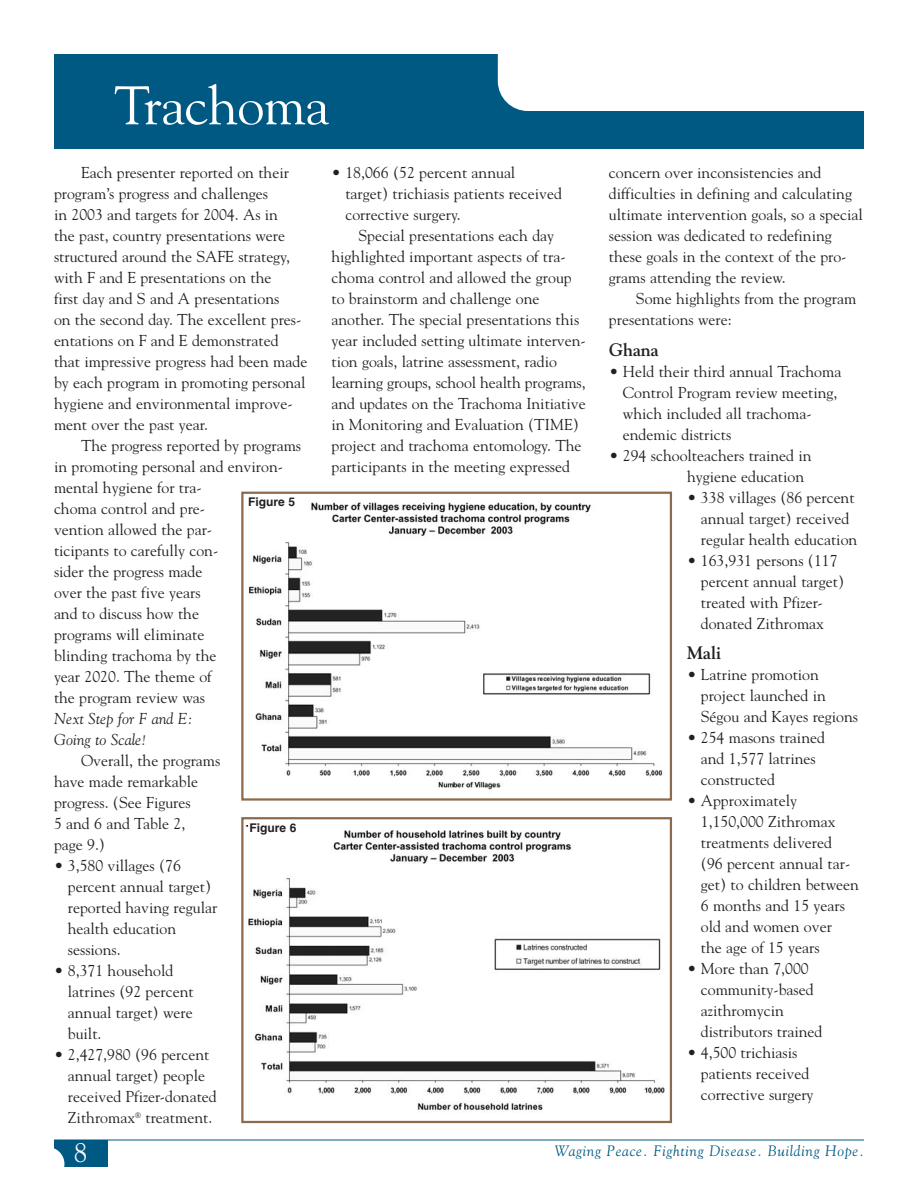
<style>
.page{position:relative;width:918px;height:1188px;background:#fff}
.page>*{position:absolute;margin:0;border:0;box-sizing:border-box;transform-origin:0 0}
.t1{font:54px "Goudy";letter-spacing:-.01em;color:#fff}
.t2{font:27px "Goudy";color:#fff}
.t3{font:18px "Goudy Bold Os F";color:#231f20}
.t4{font:15.75px/21px "Goudy";color:#231f20}
.t5{font:15.75px/21px "Goudy Italic Os F";color:#231f20}
.t6{font:15px "Goudy Italic Os F";letter-spacing:.05em;color:#005983}
.t7{font:700 12px "Helvetica";color:#231f20}
</style>
<div class="page">
<div style="left:54px;top:54px;width:810px;height:94px;background:#005983"></div>
<div style="left:498px;top:54px;width:366px;height:57px;background:#fff"></div>
<div style="left:54px;top:1140px;width:54px;height:27px;background:#005983"></div>
<div style="left:11px;top:1147px;width:53px;height:34px;background:#fff;border-radius:17px"></div>
<hr style="left:54px;top:1140px;width:810px;height:1px;background:#005983">
<div style="left:241px;top:492px;width:431px;height:309px;border:2px solid #8c6a4b"></div>
<img style="left:248px;top:502px;width:415px;height:288px">
<div style="left:248px;top:497px;width:49px;height:14px;background:#fff"></div>
<div style="left:241px;top:817px;width:431px;height:306px;border:2px solid #8c6a4b"></div>
<img style="left:245px;top:826px;width:420px;height:286px">
<div style="left:249px;top:824px;width:77px;height:21px;background:#fff"></div>
<h1 class="t1" style="left:114px;top:84px;width:217px">Trachoma</h1>
<p class="t4" style="left:54px;top:163px;width:255px;text-indent:27px">Each presenter reported on their program’s progress and challenges<br>in 2003 and targets for 2004. As in<br>the past, country presentations were structured around the SAFE strategy, with F and E presentations on the<br>first day and S and A presentations<br>on the second day. The excellent pres&shy;entations on F and E demonstrated that impressive progress had been made by each program in promoting personal hygiene and environmental improve&shy;ment over the past year.</p>
<p class="t4" style="left:54px;top:436px;width:249px;text-indent:27px">The progress reported by programs in promoting personal and environ&shy;mental hygiene for tra-<br>choma control and pre-<br>vention allowed the par-<br>ticipants to carefully con-<br>sider the progress made<br>over the past five years<br>and to discuss how the<br>programs will eliminate<br>blinding trachoma by the<br>year 2020. The theme of<br>the program review was</p>
<p class="t5" style="left:54px;top:709px;width:140px">Next Step for F and E:<br>Going to Scale!</p>
<p class="t4" style="left:54px;top:751px;width:168px;text-indent:27px">Overall, the programs have made remarkable progress. (See Figures<br>5 and 6 and Table 2,<br>page 9.)</p>
<p class="t4" style="left:68px;top:856px;width:151px;text-indent:-14px">• 3,580 villages (76 percent annual target) reported having regular health education sessions.</p>
<p class="t4" style="left:68px;top:961px;width:127px;text-indent:-14px">• 8,371 household latrines (92 percent annual target) were built.</p>
<p class="t4" style="left:68px;top:1045px;width:150px;text-indent:-14px">• 2,427,980 (96 percent annual target) people received Pfizer-donated<br>Zithromax<sup>®</sup> treatment.</p>
<p class="t7" style="left:248px;top:498px;width:48px">Figure 5</p>
<p class="t7" style="left:249px;top:824px;width:48px">Figure 6</p>
<p class="t4" style="left:345px;top:163px;width:218px;text-indent:-14px">• 18,066 (52 percent annual target) trichiasis patients received corrective surgery.</p>
<p class="t4" style="left:332px;top:226px;width:256px;text-indent:27px">Special presentations each day highlighted important aspects of tra&shy;choma control and allowed the group to brainstorm and challenge one another. The special presentations this year included setting ultimate interven&shy;tion goals, latrine assessment, radio learning groups, school health programs, and updates on the Trachoma Initiative in Monitoring and Evaluation (TIME) project and trachoma entomology. The participants in the meeting expressed</p>
<p class="t4" style="left:609px;top:163px;width:255px">concern over inconsistencies and difficulties in defining and calculating ultimate intervention goals, so a special session was dedicated to redefining these goals in the context of the pro&shy;grams attending the review.</p>
<p class="t4" style="left:609px;top:289px;width:249px;text-indent:27px">Some highlights from the program presentations were:</p>
<p class="t3" style="left:609px;top:342px;width:51px">Ghana</p>
<p class="t4" style="left:623px;top:362px;width:220px;text-indent:-14px">• Held their third annual Trachoma<br>Control Program review meeting, which included all trachoma&shy;endemic districts</p>
<p class="t4" style="left:687px;top:446px;width:126px;text-indent:-78px">• 294 schoolteachers trained in hygiene education</p>
<p class="t4" style="left:701px;top:488px;width:158px;text-indent:-14px">• 338 villages (86 percent annual target) received regular health education</p>
<p class="t4" style="left:701px;top:551px;width:145px;text-indent:-14px">• 163,931 persons (117 percent annual target) treated with Pfizer&shy;donated Zithromax</p>
<p class="t3" style="left:687px;top:646px;width:35px">Mali</p>
<p class="t4" style="left:701px;top:666px;width:159px;text-indent:-14px">• Latrine promotion project launched in<br>Ségou and Kayes regions</p>
<p class="t4" style="left:701px;top:729px;width:126px;text-indent:-14px">• 254 masons trained and 1,577 latrines constructed</p>
<p class="t4" style="left:701px;top:792px;width:160px;text-indent:-14px">• Approximately<br>1,150,000 Zithromax treatments delivered<br>(96 percent annual tar&shy;get) to children between<br>6 months and 15 years old and women over<br>the age of 15 years</p>
<p class="t4" style="left:701px;top:960px;width:123px;text-indent:-14px">• More than 7,000 community-based azithromycin distributors trained</p>
<p class="t4" style="left:701px;top:1044px;width:114px;text-indent:-14px">• 4,500 trichiasis patients received corrective surgery</p>
<h2 class="t2" style="left:74px;top:1142px;width:15px">8</h2>
<p class="t6" style="left:555px;top:1144px;width:311px">Waging Peace. Fighting Disease. Building Hope.</p>
</div>
